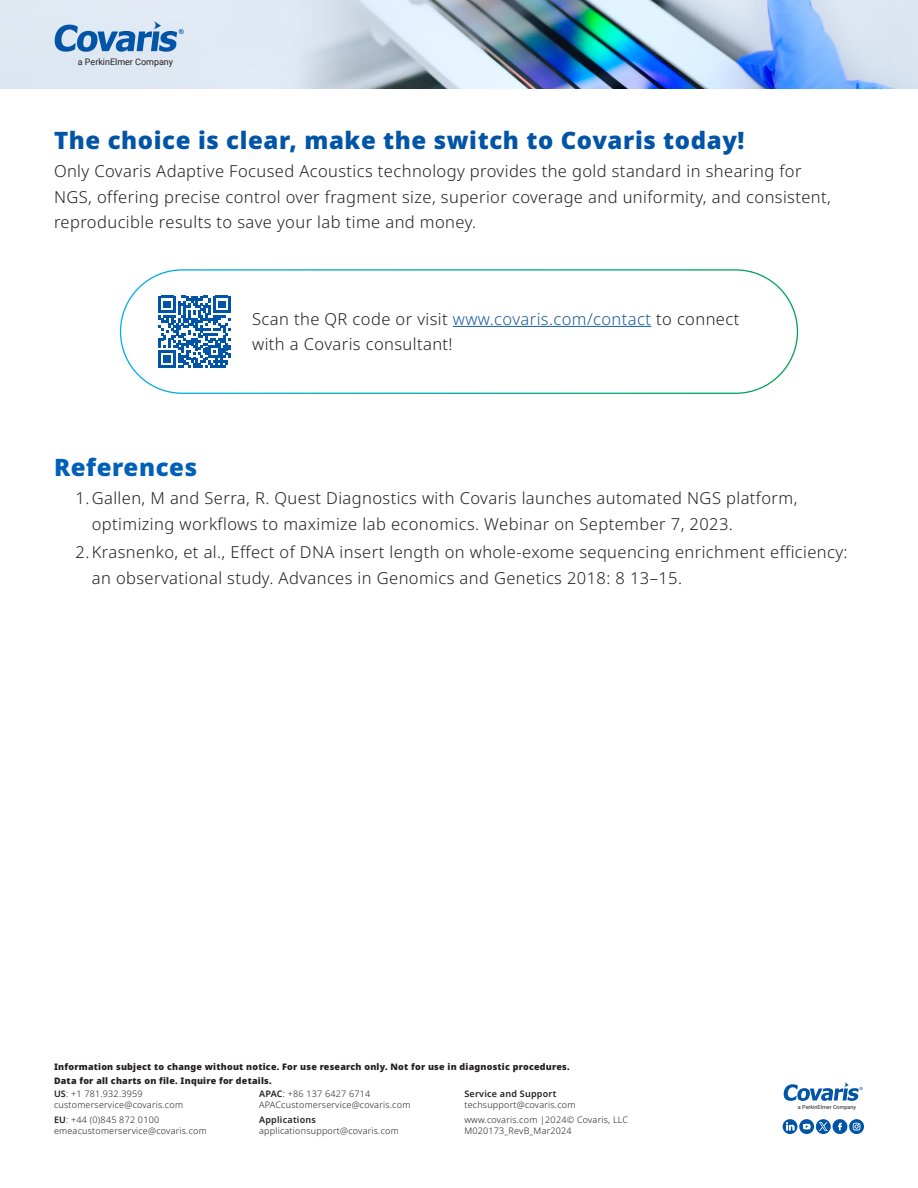
<style>
.page{position:relative;width:918px;height:1188px;background:#fff}
.page>*{position:absolute;margin:0;border:0;box-sizing:border-box;transform-origin:0 0}
.t1{font:900 24px "Noto Sans";letter-spacing:.025em;color:#0154a6}
.t2{font:900 24px "Noto Sans";letter-spacing:.025em;color:#005fb9}
.t3{font:300 16.5px/25.5px "Noto Sans";letter-spacing:.025em;color:#231f20}
.t4{font:300 9px/10.8px "Noto Sans";letter-spacing:.025em;color:#231f20}
.t5{font:900 9px "Noto Sans";letter-spacing:.025em;color:#231f20}
.t6{font:600 9px "Noto Sans";letter-spacing:.025em;color:#231f20}
.t7{font:9px "Roboto";color:#231f20}
.t8{font:5.55px "Roboto";color:#231f20}
.s1{color:#175d9e}
.s2{font-weight:600}
</style>
<div class="page">
<img style="left:0;top:0;width:918px;height:89px">
<svg style="left:54px;top:21px;width:130px;height:31px;background:#87add4"></svg>
<div style="left:120px;top:269px;width:678px;height:125px;border:1px solid #fff;border-radius:62px"></div>
<hr style="left:453px;top:326px;width:198px;height:1px;background:#175d9e">
<svg style="left:158px;top:296px;width:72px;height:72px"></svg>
<svg style="left:783px;top:1082px;width:80px;height:19px"></svg>
<svg style="left:783px;top:1119px;width:81px;height:15px"></svg>
<p class="t7" style="left:78px;top:55px;width:97px">a PerkinElmer Company</p>
<p class="t1" style="left:54px;top:122px;width:692px">The choice is clear, make the switch to Covaris today!</p>
<p class="t3" style="left:54px;top:159px;width:778px">Only Covaris Adaptive Focused Acoustics technology provides the gold standard in shearing for<br>NGS, offering precise control over fragment size, superior coverage and uniformity, and consistent, reproducible results to save your lab time and money.</p>
<p class="t3" style="left:252px;top:306px;width:489px">Scan the QR code or visit <span class="s1">www.covaris.com/contact</span> to connect with a Covaris consultant!</p>
<p class="t2" style="left:54px;top:449px;width:145px">References</p>
<p class="t3" style="left:92px;top:486px;width:707px;text-indent:-16px">1.Gallen, M and Serra, R. Quest Diagnostics with Covaris launches automated NGS platform, optimizing workflows to maximize lab economics. Webinar on September 7, 2023.</p>
<p class="t3" style="left:92px;top:540px;width:757px;text-indent:-16px">2.Krasnenko, et al., Effect of DNA insert length on whole-exome sequencing enrichment efficiency: an observational study. Advances in Genomics and Genetics 2018: 8 13–15.</p>
<p class="t5" style="left:54px;top:1060px;width:517px">Information subject to change without notice. For use research only. Not for use in diagnostic procedures.</p>
<p class="t5" style="left:54px;top:1074px;width:219px">Data for all charts on file. Inquire for details.</p>
<p class="t4" style="left:54px;top:1089px;width:90px"><span class="s2">US</span>: +1 781.932.3959</p>
<p class="t4" style="left:54px;top:1100px;width:131px">customerservice@covaris.com</p>
<p class="t4" style="left:54px;top:1115px;width:107px"><span class="s2">EU</span>: +44 (0)845 872 0100</p>
<p class="t4" style="left:54px;top:1125px;width:154px">emeacustomerservice@covaris.com</p>
<p class="t4" style="left:259px;top:1089px;width:113px"><span class="s2">APAC</span>: +86 137 6427 6714</p>
<p class="t4" style="left:259px;top:1100px;width:153px">APACcustomerservice@covaris.com</p>
<p class="t6" style="left:259px;top:1114px;width:58px">Applications</p>
<p class="t4" style="left:259px;top:1125px;width:141px">applicationsupport@covaris.com</p>
<p class="t6" style="left:464px;top:1088px;width:93px">Service and Support</p>
<p class="t4" style="left:464px;top:1100px;width:113px">techsupport@covaris.com</p>
<p class="t4" style="left:464px;top:1115px;width:165px">www.covaris.com |2024© Covaris, LLC<br>M020173_RevB_Mar2024</p>
<p class="t8" style="left:798px;top:1103px;width:60px">a PerkinElmer Company</p>
</div>
